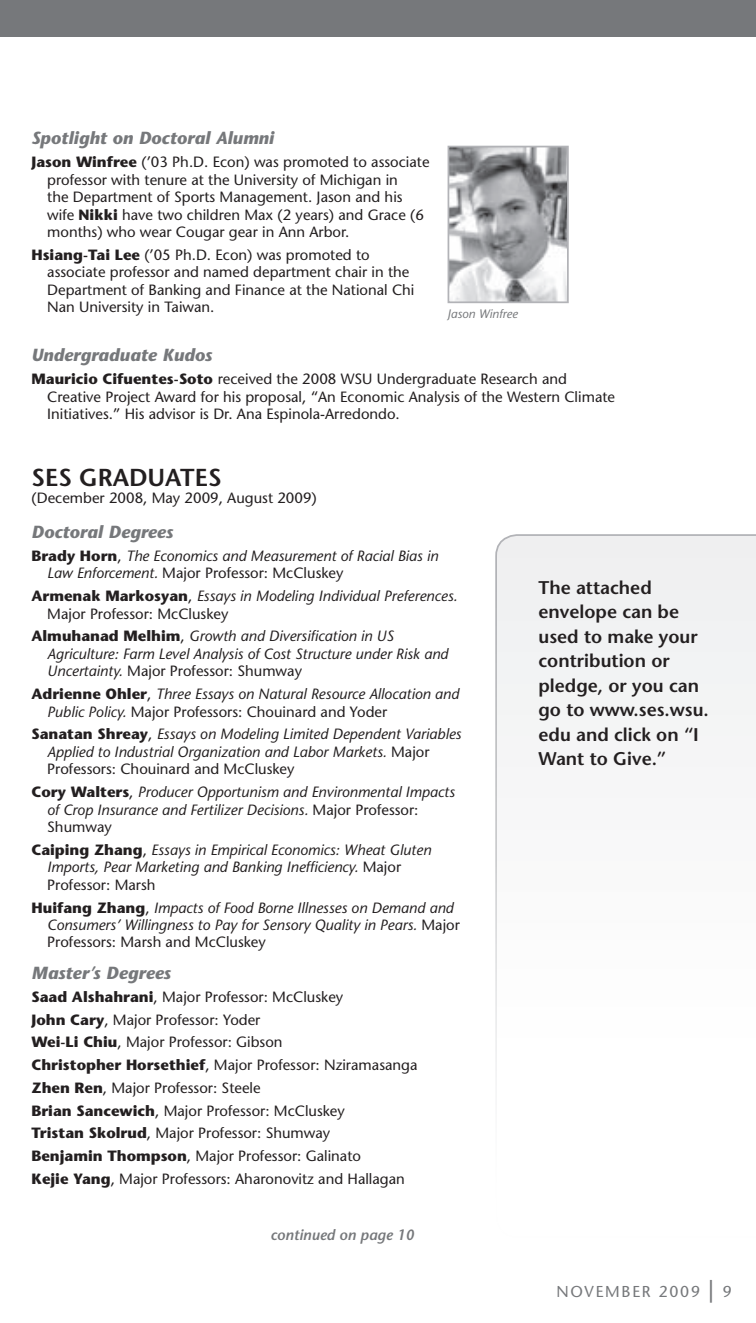
<style>
.page{position:relative;width:756px;height:1323px;background:#fff}
.page>*{position:absolute;margin:0;border:0;box-sizing:border-box;transform-origin:0 0}
.t1{font:600 24.5px "Stone Sans";color:#231f20}
.t2{font:600 18.38px/24.5px "Stone Sans";color:#231f20}
.t3{font:italic 700 17.5px "Stone Sans";color:#76787b}
.t4{font:15.75px "Stone Sans";color:#76787b}
.t5{font:14.88px/17.5px "Stone Sans";color:#231f20}
.t6{font:italic 14.88px/17.5px "Stone Sans";color:#231f20}
.t7{font:italic 600 14.88px "Stone Sans";color:#76787b}
.t8{font:italic 12.25px "Stone Sans";color:#76787b}
.s1{font-weight:700}
.s2{font-weight:700;font-style:normal}
.s3{font-style:normal}
.s4{font-weight:600;font-size:22.75px}
</style>
<div class="page">
<img style="left:451px;top:149px;width:115px;height:151px">
<div style="left:448px;top:146px;width:121px;height:157px;border:2px solid #b2b3b7"></div>
<svg style="left:495px;top:534px;width:261px;height:552px"></svg>
<div style="left:0;top:0;width:756px;height:37px;background:#76787b"></div>
<p class="t3" style="left:32px;top:128px;width:244px">Spotlight on Doctoral Alumni</p>
<p class="t5" style="left:47px;top:153px;width:384px;text-indent:-16px"><span class="s1">Jason Winfree</span> (’03 Ph.D. Econ) was promoted to associate professor with tenure at the University of Michigan in<br>the Department of Sports Management. Jason and his wife <span class="s1">Nikki</span> have two children Max (2 years) and Grace (6 months) who wear Cougar gear in Ann Arbor.</p>
<p class="t5" style="left:47px;top:246px;width:369px;text-indent:-16px"><span class="s1">Hsiang-Tai Lee</span> (’05 Ph.D. Econ) was promoted to associate professor and named department chair in the Department of Banking and Finance at the National Chi Nan University in Taiwan.</p>
<p class="t3" style="left:32px;top:345px;width:182px">Undergraduate Kudos</p>
<p class="t5" style="left:47px;top:370px;width:569px;text-indent:-16px"><span class="s1">Mauricio Cifuentes-Soto</span> received the 2008 WSU Undergraduate Research and<br>Creative Project Award for his proposal, “An Economic Analysis of the Western Climate<br>Initiatives.” His advisor is Dr. Ana Espinola-Arredondo.</p>
<p class="t8" style="left:448px;top:307px;width:72px">Jason Winfree</p>
<h1 class="t1" style="left:32px;top:462px;width:83px">SES Graduates</h1>
<p class="t5" style="left:32px;top:489px;width:287px">(December 2008, May 2009, August 2009)</p>
<p class="t3" style="left:32px;top:522px;width:143px">Doctoral Degrees</p>
<p class="t6" style="left:47px;top:547px;width:393px;text-indent:-16px"><span class="s2">Brady Horn</span><span class="s3">,</span> The Economics and Measurement of Racial Bias in<br>Law Enforcement. <span class="s3">Major Professor: McCluskey</span></p>
<p class="t6" style="left:47px;top:587px;width:412px;text-indent:-16px"><span class="s2">Armenak Markosyan</span><span class="s3">,</span> Essays in Modeling Individual Preferences.<br><span class="s3">Major Professor: McCluskey</span></p>
<p class="t6" style="left:47px;top:627px;width:403px;text-indent:-16px"><span class="s2">Almuhanad Melhim</span><span class="s3">,</span> Growth and Diversification in US<br>Agriculture: Farm Level Analysis of Cost Structure under Risk and<br>Uncertainty. <span class="s3">Major Professor: Shumway</span></p>
<p class="t6" style="left:47px;top:685px;width:413px;text-indent:-16px"><span class="s2">Adrienne Ohler</span><span class="s3">,</span> Three Essays on Natural Resource Allocation and<br>Public Policy. <span class="s3">Major Professors: Chouinard and Yoder</span></p>
<p class="t6" style="left:47px;top:725px;width:416px;text-indent:-16px"><span class="s2">Sanatan Shreay</span><span class="s3">,</span> Essays on Modeling Limited Dependent Variables<br>Applied to Industrial Organization and Labor Markets. <span class="s3">Major<br>Professors: Chouinard and McCluskey</span></p>
<p class="t6" style="left:47px;top:783px;width:409px;text-indent:-16px"><span class="s2">Cory Walters</span><span class="s3">,</span> Producer Opportunism and Environmental Impacts of Crop Insurance and Fertilizer Decisions. <span class="s3">Major Professor:<br>Shumway</span></p>
<p class="t6" style="left:47px;top:841px;width:386px;text-indent:-16px"><span class="s2">Caiping Zhang</span><span class="s3">,</span> Essays in Empirical Economics: Wheat Gluten<br>Imports, Pear Marketing and Banking Inefficiency. <span class="s3">Major<br>Professor: Marsh</span></p>
<p class="t6" style="left:47px;top:899px;width:414px;text-indent:-16px"><span class="s2">Huifang Zhang</span><span class="s3">,</span> Impacts of Food Borne Illnesses on Demand and<br>Consumers’ Willingness to Pay for Sensory Quality in Pears. <span class="s3">Major<br>Professors: Marsh and McCluskey</span></p>
<p class="t3" style="left:32px;top:963px;width:141px">Master’s Degrees</p>
<p class="t5" style="left:32px;top:985px;width:388px;line-height:22.8px"><span class="s1">Saad Alshahrani</span>, Major Professor: McCluskey<br><span class="s1">John Cary</span>, Major Professor: Yoder<br><span class="s1">Wei-Li Chiu</span>, Major Professor: Gibson<br><span class="s1">Christopher Horsethief</span>, Major Professor: Nziramasanga <span class="s1">Zhen Ren</span>, Major Professor: Steele<br><span class="s1">Brian Sancewich</span>, Major Professor: McCluskey<br><span class="s1">Tristan Skolrud</span>, Major Professor: Shumway<br><span class="s1">Benjamin Thompson</span>, Major Professor: Galinato<br><span class="s1">Kejie Yang</span>, Major Professors: Aharonovitz and Hallagan</p>
<p class="t7" style="left:270px;top:1226px;width:145px">continued on page 10</p>
<p class="t2" style="left:539px;top:575px;width:172px">The attached envelope can be used to make your contribution or pledge, or you can go to www.ses.wsu. edu and click on “I<br>Want to Give.”</p>
<p class="t4" style="left:556px;top:1282px;width:13px">november</p>
<p class="t4" style="left:659px;top:1282px;width:75px">2009 <span class="s4">|</span> 9</p>
</div>
